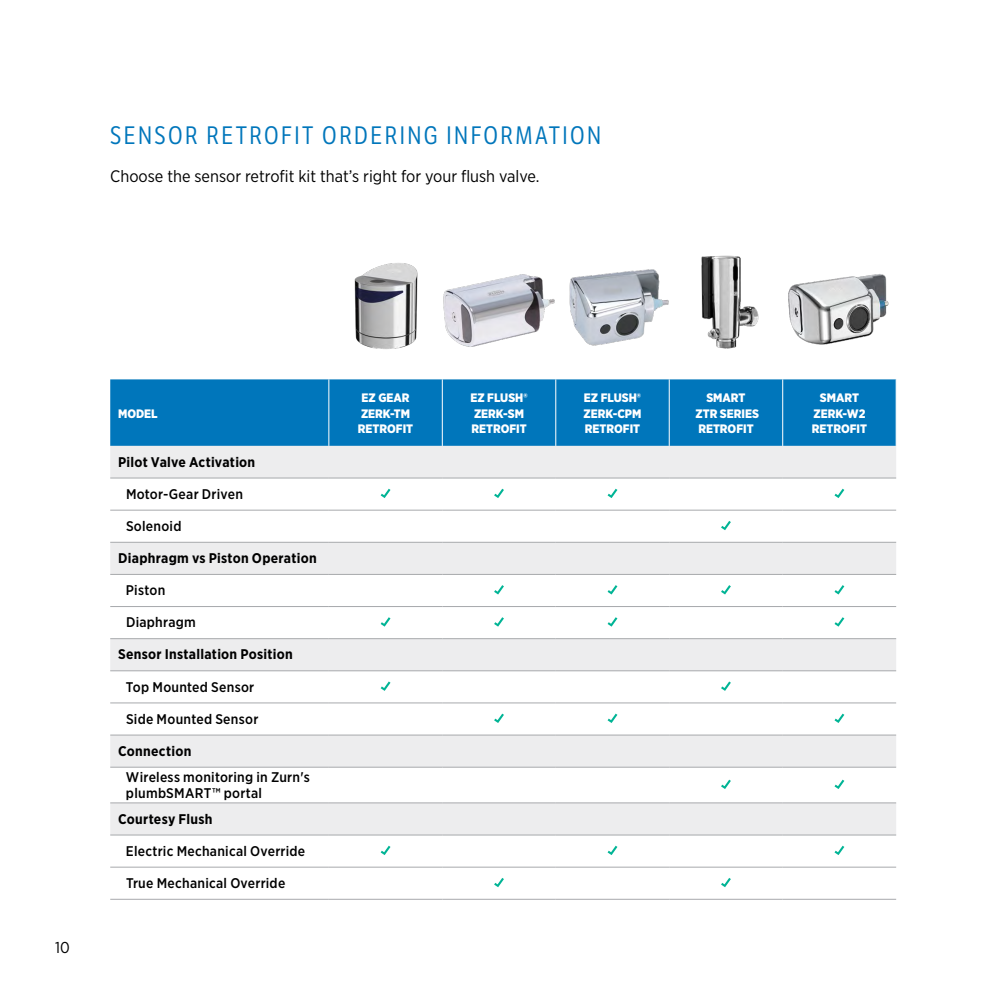
<style>
.page{position:relative;width:1008px;height:1008px;background:#fff}
.page>*{position:absolute;margin:0;border:0;box-sizing:border-box;transform-origin:0 0}
.t1{font:24.5px "LFT Etica Condensed";letter-spacing:.1em;color:#0076bb}
.t2{font:16.62px "Gotham Narrow";color:#000}
.t3{font:15.75px "Gotham Narrow";color:#000}
.t4{font:500 14px/15.8px "Gotham Narrow";letter-spacing:.02em;color:#000}
.t5{font:700 14px "Gotham Narrow";letter-spacing:.02em;color:#000}
.t6{font:900 12.25px/15.8px "Gotham Narrow";color:#fff}
</style>
<div class="page">
<img style="left:569px;top:269px;width:93px;height:77px">
<img style="left:792px;top:274px;width:97px;height:71px">
<img style="left:662px;top:255px;width:130px;height:94px">
<div style="left:110px;top:379px;width:786px;height:67px;background:#0076bb"></div>
<svg style="left:110px;top:446px;width:786px;height:389px"></svg>
<hr style="left:669px;top:379px;width:1px;height:67px;background:#fff">
<hr style="left:782px;top:379px;width:1px;height:67px;background:#fff">
<hr style="left:110px;top:478px;width:219px;height:1px;background:#a7a9ac">
<hr style="left:329px;top:478px;width:113px;height:1px;background:#a7a9ac">
<hr style="left:442px;top:478px;width:114px;height:1px;background:#a7a9ac">
<hr style="left:556px;top:478px;width:113px;height:1px;background:#a7a9ac">
<hr style="left:669px;top:478px;width:114px;height:1px;background:#a7a9ac">
<hr style="left:783px;top:478px;width:113px;height:1px;background:#a7a9ac">
<hr style="left:110px;top:510px;width:219px;height:1px;background:#a7a9ac">
<hr style="left:329px;top:510px;width:113px;height:1px;background:#a7a9ac">
<hr style="left:442px;top:510px;width:114px;height:1px;background:#a7a9ac">
<hr style="left:556px;top:510px;width:113px;height:1px;background:#a7a9ac">
<hr style="left:669px;top:510px;width:114px;height:1px;background:#a7a9ac">
<hr style="left:783px;top:510px;width:113px;height:1px;background:#a7a9ac">
<hr style="left:110px;top:542px;width:219px;height:1px;background:#a7a9ac">
<hr style="left:329px;top:542px;width:113px;height:1px;background:#a7a9ac">
<hr style="left:442px;top:542px;width:114px;height:1px;background:#a7a9ac">
<hr style="left:556px;top:542px;width:113px;height:1px;background:#a7a9ac">
<hr style="left:669px;top:542px;width:114px;height:1px;background:#a7a9ac">
<hr style="left:783px;top:542px;width:113px;height:1px;background:#a7a9ac">
<hr style="left:110px;top:574px;width:219px;height:1px;background:#a7a9ac">
<hr style="left:329px;top:574px;width:113px;height:1px;background:#a7a9ac">
<hr style="left:442px;top:574px;width:114px;height:1px;background:#a7a9ac">
<hr style="left:556px;top:574px;width:113px;height:1px;background:#a7a9ac">
<hr style="left:669px;top:574px;width:114px;height:1px;background:#a7a9ac">
<hr style="left:783px;top:574px;width:113px;height:1px;background:#a7a9ac">
<hr style="left:110px;top:606px;width:219px;height:1px;background:#a7a9ac">
<hr style="left:329px;top:606px;width:113px;height:1px;background:#a7a9ac">
<hr style="left:442px;top:606px;width:114px;height:1px;background:#a7a9ac">
<hr style="left:556px;top:606px;width:113px;height:1px;background:#a7a9ac">
<hr style="left:669px;top:606px;width:114px;height:1px;background:#a7a9ac">
<hr style="left:783px;top:606px;width:113px;height:1px;background:#a7a9ac">
<hr style="left:110px;top:638px;width:219px;height:1px;background:#a7a9ac">
<hr style="left:329px;top:638px;width:113px;height:1px;background:#a7a9ac">
<hr style="left:442px;top:638px;width:114px;height:1px;background:#a7a9ac">
<hr style="left:556px;top:638px;width:113px;height:1px;background:#a7a9ac">
<hr style="left:669px;top:638px;width:114px;height:1px;background:#a7a9ac">
<hr style="left:783px;top:638px;width:113px;height:1px;background:#a7a9ac">
<hr style="left:110px;top:671px;width:219px;height:1px;background:#a7a9ac">
<hr style="left:329px;top:671px;width:113px;height:1px;background:#a7a9ac">
<hr style="left:442px;top:671px;width:114px;height:1px;background:#a7a9ac">
<hr style="left:556px;top:671px;width:113px;height:1px;background:#a7a9ac">
<hr style="left:669px;top:671px;width:114px;height:1px;background:#a7a9ac">
<hr style="left:783px;top:671px;width:113px;height:1px;background:#a7a9ac">
<hr style="left:110px;top:703px;width:219px;height:1px;background:#a7a9ac">
<hr style="left:329px;top:703px;width:113px;height:1px;background:#a7a9ac">
<hr style="left:442px;top:703px;width:114px;height:1px;background:#a7a9ac">
<hr style="left:556px;top:703px;width:113px;height:1px;background:#a7a9ac">
<hr style="left:669px;top:703px;width:114px;height:1px;background:#a7a9ac">
<hr style="left:783px;top:703px;width:113px;height:1px;background:#a7a9ac">
<hr style="left:110px;top:735px;width:219px;height:1px;background:#a7a9ac">
<hr style="left:329px;top:735px;width:113px;height:1px;background:#a7a9ac">
<hr style="left:442px;top:735px;width:114px;height:1px;background:#a7a9ac">
<hr style="left:556px;top:735px;width:113px;height:1px;background:#a7a9ac">
<hr style="left:669px;top:735px;width:114px;height:1px;background:#a7a9ac">
<hr style="left:783px;top:735px;width:113px;height:1px;background:#a7a9ac">
<hr style="left:110px;top:803px;width:219px;height:1px;background:#a7a9ac">
<hr style="left:329px;top:803px;width:113px;height:1px;background:#a7a9ac">
<hr style="left:442px;top:803px;width:114px;height:1px;background:#a7a9ac">
<hr style="left:556px;top:803px;width:113px;height:1px;background:#a7a9ac">
<hr style="left:669px;top:803px;width:114px;height:1px;background:#a7a9ac">
<hr style="left:783px;top:803px;width:113px;height:1px;background:#a7a9ac">
<hr style="left:110px;top:899px;width:219px;height:1px;background:#a7a9ac">
<hr style="left:329px;top:899px;width:113px;height:1px;background:#a7a9ac">
<hr style="left:442px;top:899px;width:114px;height:1px;background:#a7a9ac">
<hr style="left:556px;top:899px;width:113px;height:1px;background:#a7a9ac">
<hr style="left:669px;top:899px;width:114px;height:1px;background:#a7a9ac">
<hr style="left:783px;top:899px;width:113px;height:1px;background:#a7a9ac">
<hr style="left:110px;top:767px;width:219px;height:1px;background:#a7a9ac">
<hr style="left:329px;top:767px;width:113px;height:1px;background:#a7a9ac">
<hr style="left:442px;top:767px;width:114px;height:1px;background:#a7a9ac">
<hr style="left:556px;top:767px;width:113px;height:1px;background:#a7a9ac">
<hr style="left:669px;top:767px;width:114px;height:1px;background:#a7a9ac">
<hr style="left:783px;top:767px;width:113px;height:1px;background:#a7a9ac">
<hr style="left:110px;top:835px;width:219px;height:1px;background:#a7a9ac">
<hr style="left:329px;top:835px;width:113px;height:1px;background:#a7a9ac">
<hr style="left:442px;top:835px;width:114px;height:1px;background:#a7a9ac">
<hr style="left:556px;top:835px;width:113px;height:1px;background:#a7a9ac">
<hr style="left:669px;top:835px;width:114px;height:1px;background:#a7a9ac">
<hr style="left:783px;top:835px;width:113px;height:1px;background:#a7a9ac">
<hr style="left:442px;top:379px;width:1px;height:67px;background:#fff">
<hr style="left:555px;top:379px;width:1px;height:67px;background:#fff">
<hr style="left:329px;top:379px;width:1px;height:67px;background:#fff">
<svg style="left:381px;top:489px;width:10px;height:9px"></svg>
<svg style="left:494px;top:489px;width:10px;height:9px"></svg>
<svg style="left:608px;top:489px;width:9px;height:9px"></svg>
<svg style="left:835px;top:489px;width:9px;height:9px"></svg>
<svg style="left:721px;top:521px;width:10px;height:9px"></svg>
<svg style="left:494px;top:585px;width:10px;height:10px"></svg>
<svg style="left:608px;top:585px;width:9px;height:10px"></svg>
<svg style="left:721px;top:585px;width:10px;height:10px"></svg>
<svg style="left:835px;top:585px;width:9px;height:10px"></svg>
<svg style="left:381px;top:617px;width:10px;height:10px"></svg>
<svg style="left:494px;top:617px;width:10px;height:10px"></svg>
<svg style="left:608px;top:617px;width:9px;height:10px"></svg>
<svg style="left:835px;top:617px;width:9px;height:10px"></svg>
<svg style="left:381px;top:682px;width:10px;height:9px"></svg>
<svg style="left:721px;top:682px;width:10px;height:9px"></svg>
<svg style="left:494px;top:714px;width:10px;height:9px"></svg>
<svg style="left:608px;top:714px;width:9px;height:9px"></svg>
<svg style="left:835px;top:714px;width:9px;height:9px"></svg>
<svg style="left:721px;top:780px;width:10px;height:9px"></svg>
<svg style="left:835px;top:780px;width:9px;height:9px"></svg>
<svg style="left:381px;top:846px;width:10px;height:9px"></svg>
<svg style="left:608px;top:846px;width:9px;height:9px"></svg>
<svg style="left:835px;top:846px;width:9px;height:9px"></svg>
<svg style="left:110px;top:867px;width:786px;height:32px"></svg>
<img style="left:354px;top:263px;width:64px;height:86px">
<img style="left:443px;top:274px;width:112px;height:73px">
<h1 class="t1" style="left:110px;top:121px;width:492px">SENSOR RETROFIT ORDERING INFORMATION</h1>
<p class="t2" style="left:110px;top:166px;width:431px">Choose the sensor retrofit kit that’s right for your flush valve.</p>
<p class="t3" style="left:55px;top:938px;width:16px">10</p>
<p class="t6" style="left:118px;top:405px;width:41px">MODEL</p>
<p class="t5" style="left:118px;top:453px;width:139px">Pilot Valve Activation</p>
<p class="t4" style="left:126px;top:486px;width:118px">Motor-Gear Driven</p>
<p class="t4" style="left:126px;top:518px;width:57px">Solenoid</p>
<p class="t5" style="left:118px;top:549px;width:200px">Diaphragm vs Piston Operation</p>
<p class="t4" style="left:126px;top:582px;width:41px">Piston</p>
<p class="t4" style="left:126px;top:614px;width:71px">Diaphragm</p>
<p class="t5" style="left:118px;top:646px;width:176px">Sensor Installation Position</p>
<p class="t4" style="left:126px;top:679px;width:130px">Top Mounted Sensor</p>
<p class="t4" style="left:126px;top:711px;width:134px">Side Mounted Sensor</p>
<p class="t5" style="left:118px;top:742px;width:75px">Connection</p>
<p class="t4" style="left:126px;top:769px;width:185px">Wireless monitoring in Zurn's plumbSMART™ portal</p>
<p class="t5" style="left:118px;top:810px;width:96px">Courtesy Flush</p>
<p class="t4" style="left:126px;top:843px;width:181px">Electric Mechanical Override</p>
<p class="t4" style="left:126px;top:875px;width:161px">True Mechanical Override</p>
<p class="t6" style="left:358px;top:389px;width:57px">EZ GEAR<br>ZERK-TM<br>RETROFIT</p>
<p class="t6" style="left:470px;top:389px;width:59px">EZ FLUSH®<br>ZERK-SM<br>RETROFIT</p>
<p class="t6" style="left:584px;top:389px;width:59px;text-align:justify">EZ FLUSH® ZERK-CPM RETROFIT</p>
<p class="t6" style="left:695px;top:390px;width:65px;text-align:center">SMART<br>ZTR SERIES<br>RETROFIT</p>
<p class="t6" style="left:812px;top:390px;width:57px;text-align:center">SMART<br>ZERK-W2<br>RETROFIT</p>
</div>
